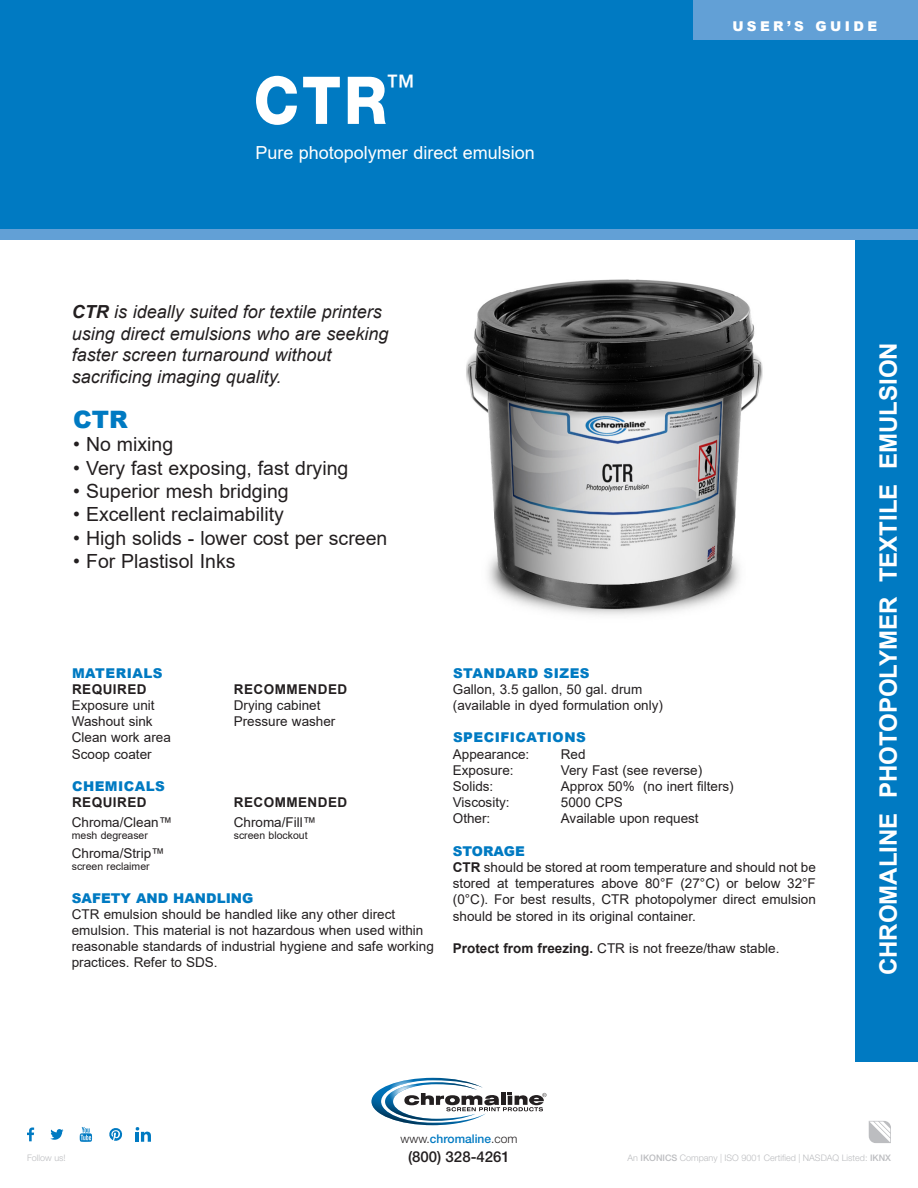
<style>
.page{position:relative;width:918px;height:1188px;background:#fff}
.page>*{position:absolute;margin:0;border:0;box-sizing:border-box;transform-origin:0 0}
.t1{font:800 66px "Helvetica Neue LT Std";color:#fff;scale:.91 1}
.t2{font:700 24px "Arial";color:#fff}
.t3{font:900 24px "Arial";color:#007ac2}
.t4{font:19.5px "Arial";color:#231f20}
.t5{font:italic 18px/21.6px "Arial";color:#231f20}
.t6{font:18px "Arial";color:#fff}
.t7{font:500 15px "Helvetica Neue LT Std";color:#231f20}
.t8{font:13.5px/16.2px "Arial";color:#231f20}
.t9{font:900 13.5px "Arial";letter-spacing:.035em;color:#007ac2}
.t10{font:700 13.5px "Arial";letter-spacing:.035em;color:#231f20}
.t11{font:900 13.5px "Arial";color:#007ac2}
.t12{font:900 13.5px "Arial";letter-spacing:.25em;color:#fff}
.t13{font:500 12px "Helvetica Neue LT Std";color:#007ac2}
.t14{font:10.5px "Arial";color:#231f20}
.t15{font:300 9px "Helvetica Neue LT Std";color:#bcbdc0}
.s1{font-weight:700}
.s2{font-weight:300;color:#231f20}
.s3{font-weight:500}
</style>
<div class="page">
<div style="left:0;top:0;width:918px;height:236px;background:#007ac2"></div>
<div style="left:856px;top:3px;width:62px;height:1059px;background:#007ac2"></div>
<div style="left:0;top:230px;width:918px;height:10px;background:#62a0d6"></div>
<div style="left:693px;top:0;width:225px;height:39px;background:#62a0d6"></div>
<img style="left:466px;top:279px;width:297px;height:336px">
<svg style="left:869px;top:1121px;width:22px;height:22px"></svg>
<svg style="left:371px;top:1078px;width:176px;height:47px"></svg>
<svg style="left:27px;top:1127px;width:7px;height:14px"></svg>
<svg style="left:50px;top:1129px;width:13px;height:11px"></svg>
<svg style="left:80px;top:1127px;width:12px;height:15px"></svg>
<svg style="left:109px;top:1128px;width:14px;height:13px"></svg>
<svg style="left:135px;top:1127px;width:16px;height:15px"></svg>
<p class="t1" style="left:254px;top:61px;width:178px">CTR<sup>™</sup></p>
<p class="t6" style="left:255px;top:140px;width:281px">Pure photopolymer direct emulsion</p>
<p class="t12" style="left:732px;top:16px;width:146px">USER’S GUIDE</p>
<p class="t5" style="left:72px;top:301px;width:318px"><span class="s1">CTR</span> is ideally suited for textile printers using direct emulsions who are seeking faster screen turnaround without sacrificing imaging quality.</p>
<p class="t3" style="left:73px;top:402px;width:56px">CTR</p>
<p class="t4" style="left:73px;top:431px;width:102px">• No mixing</p>
<p class="t4" style="left:73px;top:454px;width:277px">• Very fast exposing, fast drying</p>
<p class="t4" style="left:73px;top:478px;width:217px">• Superior mesh bridging</p>
<p class="t4" style="left:73px;top:501px;width:212px">• Excellent reclaimability</p>
<p class="t4" style="left:73px;top:524px;width:316px">• High solids - lower cost per screen</p>
<p class="t4" style="left:73px;top:548px;width:164px">• For Plastisol Inks</p>
<p class="t9" style="left:72px;top:663px;width:92px">MATERIALS</p>
<p class="t10" style="left:72px;top:680px;width:76px">REQUIRED</p>
<p class="t10" style="left:234px;top:680px;width:115px">RECOMMENDED</p>
<p class="t8" style="left:72px;top:697px;width:84px">Exposure unit</p>
<p class="t8" style="left:234px;top:697px;width:88px">Drying cabinet</p>
<p class="t8" style="left:72px;top:713px;width:82px">Washout sink</p>
<p class="t8" style="left:234px;top:713px;width:103px">Pressure washer</p>
<p class="t8" style="left:72px;top:729px;width:101px">Clean work area</p>
<p class="t8" style="left:72px;top:746px;width:81px">Scoop coater</p>
<p class="t9" style="left:72px;top:776px;width:95px">CHEMICALS</p>
<p class="t10" style="left:72px;top:793px;width:76px">REQUIRED</p>
<p class="t10" style="left:234px;top:793px;width:115px">RECOMMENDED</p>
<p class="t8" style="left:72px;top:814px;width:102px">Chroma/Clean™</p>
<p class="t8" style="left:234px;top:814px;width:84px">Chroma/Fill™</p>
<p class="t14" style="left:72px;top:828px;width:78px">mesh degreaser</p>
<p class="t14" style="left:234px;top:828px;width:75px">screen blockout</p>
<p class="t8" style="left:72px;top:845px;width:95px">Chroma/Strip™</p>
<p class="t14" style="left:72px;top:859px;width:79px">screen reclaimer</p>
<p class="t11" style="left:72px;top:888px;width:183px">SAFETY AND HANDLING</p>
<p class="t8" style="left:72px;top:906px;width:364px">CTR emulsion should be handled like any other direct emulsion. This material is not hazardous when used within reasonable standards of industrial hygiene and safe working practices. Refer to SDS.</p>
<p class="t9" style="left:453px;top:663px;width:138px">STANDARD SIZES</p>
<p class="t8" style="left:453px;top:681px;width:191px">Gallon, 3.5 gallon, 50 gal. drum</p>
<p class="t8" style="left:453px;top:697px;width:212px">(available in dyed formulation only)</p>
<p class="t9" style="left:453px;top:728px;width:134px">SPECIFICATIONS</p>
<p class="t8" style="left:453px;top:746px;width:78px">Appearance:</p>
<p class="t8" style="left:561px;top:746px;width:26px">Red</p>
<p class="t8" style="left:453px;top:762px;width:62px">Exposure:</p>
<p class="t8" style="left:561px;top:762px;width:143px">Very Fast (see reverse)</p>
<p class="t8" style="left:453px;top:778px;width:42px">Solids:</p>
<p class="t8" style="left:561px;top:778px;width:174px">Approx 50% (no inert filters)</p>
<p class="t8" style="left:453px;top:794px;width:58px">Viscosity:</p>
<p class="t8" style="left:561px;top:794px;width:63px">5000 CPS</p>
<p class="t8" style="left:453px;top:810px;width:39px">Other:</p>
<p class="t8" style="left:561px;top:810px;width:139px">Available upon request</p>
<p class="t11" style="left:453px;top:841px;width:74px">STORAGE</p>
<p class="t8" style="left:453px;top:859px;width:365px;text-align:justify"><span class="s1">CTR</span> should be stored at room temperature and should not be stored at temperatures above 80°F (27°C) or below 32°F (0°C). For best results, CTR photopolymer direct emulsion should be stored in its original container.</p>
<p class="t8" style="left:453px;top:940px;width:328px"><span class="s1">Protect from freezing.</span> CTR is not freeze/thaw stable.</p>
<p class="t13" style="left:401px;top:1132px;width:118px"><span class="s2">www.</span>chromaline<span class="s2">.com</span></p>
<p class="t2" style="left:872px;top:975px;width:634px;rotate:-90deg">CHROMALINE PHOTOPOLYMER TEXTILE EMULSION</p>
<p class="t15" style="left:27px;top:1153px;width:40px">Follow us!</p>
<p class="t7" style="left:408px;top:1148px;width:103px">(800) 328-4261</p>
<p class="t15" style="left:628px;top:1153px;width:265px">An <span class="s3">IKONICS</span> Company | ISO 9001 Certified | NASDAQ Listed: <span class="s3">IKNX</span></p>
</div>
